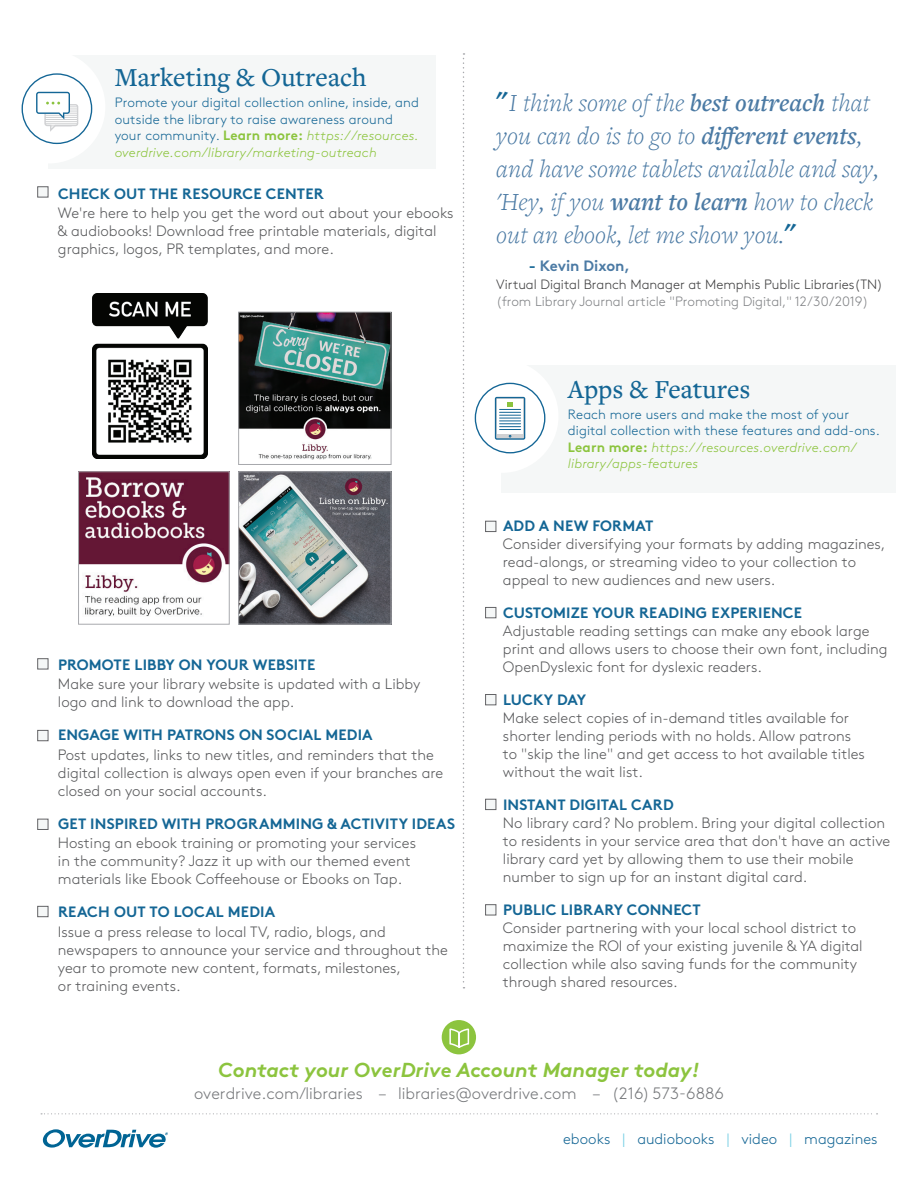
<style>
.page{position:relative;width:918px;height:1188px;background:#fff}
.page>*{position:absolute;margin:0;border:0;box-sizing:border-box;transform-origin:0 0}
.t1{font:500 27px "Freight Text Pro";color:#146695}
.t2{font:italic 300 25.5px/33px "Freight Text Pro";color:#4b7aa4}
.t3{font:italic 700 20.25px "Brown Std";color:#8cc43e}
.t4{font:300 16.5px "Brown Std";color:#76787b}
.t5{font:300 15px/18px "Brown Std";color:#57585a}
.t6{font:700 15px "Brown Std";letter-spacing:.01em;color:#146695}
.t7{font:300 15px "Brown Std";color:#146695}
.t8{font:700 15px "Brown Std";color:#4b7aa4}
.t9{font:300 13.5px/16.5px "Brown Std";letter-spacing:.01em;color:#146695}
.t10{font:300 13.5px "Brown Std";color:#808285}
.t11{font:300 13.5px "Brown Std";color:#3e3e3f}
.s1{font-weight:700;color:#8cc43e}
.s2{font-style:italic;color:#8cc43e}
.s3{font-weight:900;font-style:normal;font-size:30px;color:#146695}
.s4{font-weight:600}
.s5{color:#146695}
.s6{color:#6ecbe2}
</style>
<div class="page">
<div style="left:48px;top:56px;width:388px;height:113px;background:#f5f7f7"></div>
<div style="left:501px;top:365px;width:395px;height:128px;background:#f5f7f7"></div>
<div style="left:445px;top:360px;width:114px;height:113px;background:#fff;border-radius:50%"></div>
<svg style="left:21px;top:73px;width:72px;height:71px"></svg>
<div style="left:475px;top:383px;width:70px;height:70px;border:1px solid #146696;border-radius:50%"></div>
<div style="left:496px;top:398px;width:29px;height:41px;background:#d0d1d3"></div>
<div style="left:495px;top:397px;width:30px;height:43px;border:1px solid #146696"></div>
<div style="left:497px;top:399px;width:26px;height:35px;background:#fff"></div>
<svg style="left:500px;top:403px;width:21px;height:35px"></svg>
<svg style="left:41px;top:1113px;width:837px;height:1px"></svg>
<svg style="left:42px;top:1129px;width:126px;height:19px"></svg>
<div style="left:442px;top:1020px;width:34px;height:34px;background:#8cc43e;border-radius:50%"></div>
<svg style="left:449px;top:1028px;width:21px;height:20px"></svg>
<div style="left:38px;top:187px;width:10px;height:10px;background:#f5f7f7"></div>
<div style="left:485px;top:521px;width:11px;height:11px;background:#f5f7f7;border:1px solid #636366"></div>
<div style="left:485px;top:607px;width:11px;height:11px;background:#f5f7f7;border:1px solid #636366"></div>
<div style="left:485px;top:694px;width:11px;height:11px;background:#f5f7f7;border:1px solid #636366"></div>
<div style="left:485px;top:799px;width:11px;height:11px;background:#f5f7f7;border:1px solid #636366"></div>
<div style="left:485px;top:904px;width:11px;height:11px;background:#f5f7f7;border:1px solid #636366"></div>
<div style="left:38px;top:658px;width:10px;height:11px;background:#f5f7f7;border:1px solid #636366"></div>
<div style="left:38px;top:730px;width:10px;height:11px;background:#f5f7f7;border:1px solid #636366"></div>
<div style="left:38px;top:819px;width:10px;height:11px;background:#f5f7f7;border:1px solid #636366"></div>
<div style="left:38px;top:906px;width:10px;height:11px;background:#f5f7f7;border:1px solid #636366"></div>
<svg style="left:463px;top:53px;width:2px;height:935px"></svg>
<img style="left:80px;top:474px;width:147px;height:143px">
<img style="left:92px;top:293px;width:115px;height:166px">
<img style="left:240px;top:314px;width:149px;height:146px">
<div style="left:238px;top:312px;width:153px;height:153px;border:1px solid #a8a9ad"></div>
<img style="left:240px;top:474px;width:149px;height:148px">
<div style="left:238px;top:472px;width:153px;height:152px;border:1px solid #a8a9ad"></div>
<h1 class="t1" style="left:115px;top:60px;width:253px">Marketing &amp; Outreach</h1>
<p class="t9" style="left:115px;top:94px;width:306px">Promote your digital collection online, inside, and outside the library to raise awareness around your community. <span class="s1">Learn more:</span> <span class="s2">https://resources. overdrive.com/library/marketing-outreach</span></p>
<p class="t6" style="left:58px;top:184px;width:267px">CHECK OUT THE RESOURCE CENTER</p>
<p class="t5" style="left:58px;top:204px;width:397px">We're here to help you get the word out about your ebooks &amp; audiobooks! Download free printable materials, digital graphics, logos, PR templates, and more.</p>
<p class="t6" style="left:58px;top:655px;width:259px">PROMOTE LIBBY ON YOUR WEBSITE</p>
<p class="t5" style="left:58px;top:675px;width:364px">Make sure your library website is updated with a Libby logo and link to download the app.</p>
<p class="t6" style="left:58px;top:726px;width:316px">ENGAGE WITH PATRONS ON SOCIAL MEDIA</p>
<p class="t5" style="left:58px;top:746px;width:387px">Post updates, links to new titles, and reminders that the digital collection is always open even if your branches are closed on your social accounts.</p>
<p class="t6" style="left:58px;top:814px;width:399px">GET INSPIRED WITH PROGRAMMING &amp; ACTIVITY IDEAS</p>
<p class="t5" style="left:58px;top:834px;width:360px">Hosting an ebook training or promoting your services in the community? Jazz it up with our themed event materials like Ebook Coffeehouse or Ebooks on Tap.</p>
<p class="t6" style="left:58px;top:903px;width:219px">REACH OUT TO LOCAL MEDIA</p>
<p class="t5" style="left:58px;top:923px;width:391px">Issue a press release to local TV, radio, blogs, and newspapers to announce your service and throughout the year to promote new content, formats, milestones,<br>or training events.</p>
<h2 class="t2" style="left:496px;top:85px;width:384px"><span class="s3">"</span>I think some of the <span class="s4">best outreach</span> that you can do is to go to <span class="s4">different events</span>, and have some tablets available and say, 'Hey, if you <span class="s4">want to learn</span> how to check out an ebook, let me show you.<span class="s3">"</span></h2>
<p class="t8" style="left:529px;top:257px;width:103px"><span class="s5">-</span> Kevin Dixon,</p>
<p class="t11" style="left:496px;top:277px;width:388px">Virtual Digital Branch Manager at Memphis Public Libraries(TN)</p>
<p class="t10" style="left:496px;top:293px;width:374px">(from Library Journal article "Promoting Digital," 12/30/2019)</p>
<h1 class="t1" style="left:568px;top:371px;width:184px">Apps &amp; Features</h1>
<p class="t9" style="left:568px;top:406px;width:314px">Reach more users and make the most of your digital collection with these features and add-ons.<br><span class="s1">Learn more:</span> <span class="s2">https://resources.overdrive.com/ library/apps-features</span></p>
<p class="t6" style="left:503px;top:516px;width:152px">ADD A NEW FORMAT</p>
<p class="t5" style="left:503px;top:535px;width:384px">Consider diversifying your formats by adding magazines, read-alongs, or streaming video to your collection to appeal to new audiences and new users.</p>
<p class="t6" style="left:503px;top:603px;width:301px">CUSTOMIZE YOUR READING EXPERIENCE</p>
<p class="t5" style="left:503px;top:622px;width:386px">Adjustable reading settings can make any ebook large print and allows users to choose their own font, including<br>OpenDyslexic font for dyslexic readers.</p>
<p class="t6" style="left:503px;top:690px;width:85px">LUCKY DAY</p>
<p class="t5" style="left:503px;top:709px;width:363px">Make select copies of in-demand titles available for shorter lending periods with no holds. Allow patrons to "skip the line" and get access to hot available titles without the wait list.</p>
<p class="t6" style="left:503px;top:795px;width:172px">INSTANT DIGITAL CARD</p>
<p class="t5" style="left:503px;top:814px;width:389px">No library card? No problem. Bring your digital collection to residents in your service area that don't have an active library card yet by allowing them to use their mobile number to sign up for an instant digital card.</p>
<p class="t6" style="left:503px;top:900px;width:199px">PUBLIC LIBRARY CONNECT</p>
<p class="t5" style="left:503px;top:919px;width:361px">Consider partnering with your local school district to maximize the ROI of your existing juvenile &amp; YA digital collection while also saving funds for the community through shared resources.</p>
<h3 class="t3" style="left:218px;top:1057px;width:483px">Contact your OverDrive Account Manager today!</h3>
<p class="t4" style="left:194px;top:1084px;width:531px">overdrive.com/libraries – libraries@overdrive.com – (216) 573-6886</p>
<p class="t7" style="left:563px;top:1131px;width:316px">ebooks <span class="s6">|</span> audiobooks <span class="s6">|</span> video <span class="s6">|</span> magazines</p>
</div>
